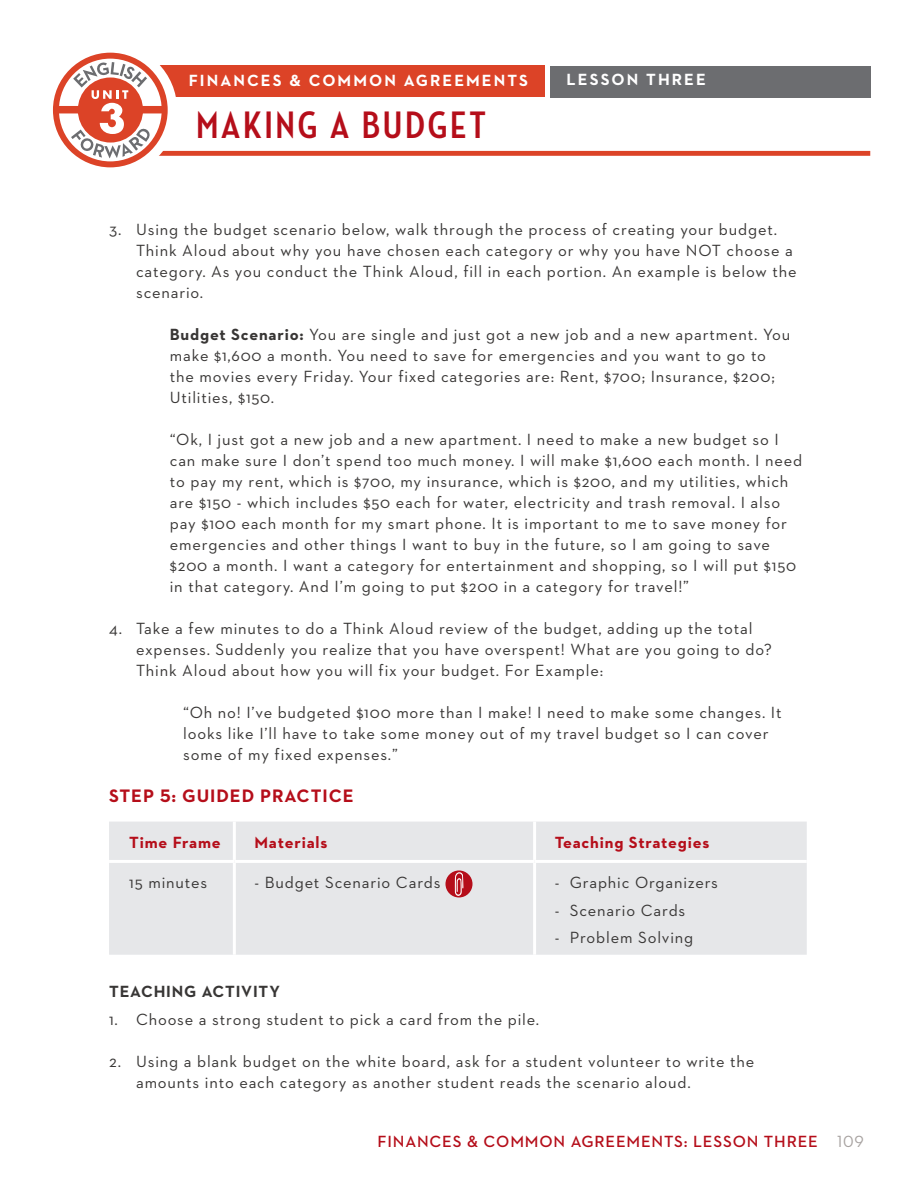
<style>
.page{position:relative;width:918px;height:1188px;background:#fff}
.page>*{position:absolute;margin:0;border:0;box-sizing:border-box;transform-origin:0 0}
.t1{font:700 39px "Neutraface Condensed";letter-spacing:.07em;color:#b50e1a}
.STEPS{font:700 18.3px "Neutraface 2 Text";letter-spacing:.05em;color:#b50e1a}
.BODY_COPY{font:16.5px/21px "Neutraface 2 Text";letter-spacing:.05em;color:#383635}
.t2{font:600 16.5px "Neutraface 2 Text";letter-spacing:.05em;color:#b50e1a}
.t3{font:700 16.5px "Neutraface 2 Text";letter-spacing:.125em;color:#fff}
.t4{font:700 16.5px "Neutraface 2 Text";letter-spacing:.05em;color:#b50e1a}
.SUBHEAD_GRAY{font:700 16.5px "Neutraface 2 Text";letter-spacing:.05em;color:#383635}
.s1{font-weight:700}
.s2{font-weight:400;color:#a7a2a0}
</style>
<div class="page">
<div style="left:156px;top:66px;width:389px;height:31px;background:#dc4327"></div>
<div style="left:550px;top:66px;width:321px;height:31px;background:#6c6d70"></div>
<div style="left:96px;top:151px;width:774px;height:5px;background:#dc4327"></div>
<svg style="left:53px;top:52px;width:124px;height:116px"></svg>
<div style="left:109px;top:822px;width:698px;height:133px;background:#e6e7e9"></div>
<hr style="left:233px;top:822px;width:3px;height:38px;background:#fff">
<hr style="left:533px;top:822px;width:3px;height:38px;background:#fff">
<hr style="left:109px;top:860px;width:125px;height:3px;background:#fff">
<hr style="left:234px;top:860px;width:301px;height:3px;background:#fff">
<hr style="left:233px;top:863px;width:3px;height:92px;background:#fff">
<hr style="left:535px;top:860px;width:272px;height:3px;background:#fff">
<hr style="left:533px;top:863px;width:3px;height:92px;background:#fff">
<svg style="left:445px;top:870px;width:28px;height:27px"></svg>
<svg style="left:455px;top:871px;width:8px;height:25px"></svg>
<p class="t3" style="left:189px;top:70px;width:341px">FINANCES &amp; COMMON AGREEMENTS</p>
<p class="t3" style="left:567px;top:69px;width:141px">LESSON THREE</p>
<h1 class="t1" style="left:196px;top:103px;width:291px">MAKING A BUDGET</h1>
<p class="BODY_COPY" style="left:136px;top:218px;width:662px;text-indent:-27px">3. Using the budget scenario below, walk through the process of creating your budget.<br>Think Aloud about why you have chosen each category or why you have NOT choose a category. As you conduct the Think Aloud, fill in each portion. An example is below the scenario.</p>
<p class="BODY_COPY" style="left:170px;top:323px;width:622px"><span class="s1">Budget Scenario:</span> You are single and just got a new job and a new apartment. You make $1,600 a month. You need to save for emergencies and you want to go to the movies every Friday. Your fixed categories are: Rent, $700; Insurance, $200; Utilities, $150.</p>
<p class="BODY_COPY" style="left:170px;top:428px;width:634px">“Ok, I just got a new job and a new apartment. I need to make a new budget so I can make sure I don’t spend too much money. I will make $1,600 each month. I need to pay my rent, which is $700, my insurance, which is $200, and my utilities, which are $150 - which includes $50 each for water, electricity and trash removal. I also pay $100 each month for my smart phone. It is important to me to save money for emergencies and other things I want to buy in the future, so I am going to save $200 a month. I want a category for entertainment and shopping, so I will put $150 in that category. And I’m going to put $200 in a category for travel!”</p>
<p class="BODY_COPY" style="left:136px;top:617px;width:637px;text-indent:-27px">4. Take a few minutes to do a Think Aloud review of the budget, adding up the total expenses. Suddenly you realize that you have overspent! What are you going to do?<br>Think Aloud about how you will fix your budget. For Example:</p>
<p class="BODY_COPY" style="left:183px;top:701px;width:600px">“Oh no! I’ve budgeted $100 more than I make! I need to make some changes. It looks like I’ll have to take some money out of my travel budget so I can cover some of my fixed expenses.”</p>
<p class="STEPS" style="left:109px;top:784px;width:246px">STEP 5: GUIDED PRACTICE</p>
<p class="t4" style="left:129px;top:832px;width:93px">Time Frame</p>
<p class="t4" style="left:255px;top:832px;width:74px">Materials</p>
<p class="t4" style="left:555px;top:832px;width:156px">Teaching Strategies</p>
<p class="BODY_COPY" style="left:129px;top:871px;width:79px">15 minutes</p>
<p class="BODY_COPY" style="left:255px;top:871px;width:187px">- Budget Scenario Cards</p>
<p class="BODY_COPY" style="left:555px;top:871px;width:165px">- Graphic Organizers</p>
<p class="BODY_COPY" style="left:555px;top:899px;width:132px">- Scenario Cards</p>
<p class="BODY_COPY" style="left:555px;top:927px;width:140px">- Problem Solving</p>
<p class="SUBHEAD_GRAY" style="left:109px;top:981px;width:172px">TEACHING ACTIVITY</p>
<p class="BODY_COPY" style="left:109px;top:1008px;width:432px">1. Choose a strong student to pick a card from the pile.</p>
<p class="BODY_COPY" style="left:136px;top:1050px;width:620px;text-indent:-27px">2. Using a blank budget on the white board, ask for a student volunteer to write the amounts into each category as another student reads the scenario aloud.</p>
<p class="t2" style="left:378px;top:1131px;width:488px">FINANCES &amp; COMMON AGREEMENTS: LESSON THREE <span class="s2">109</span></p>
</div>
